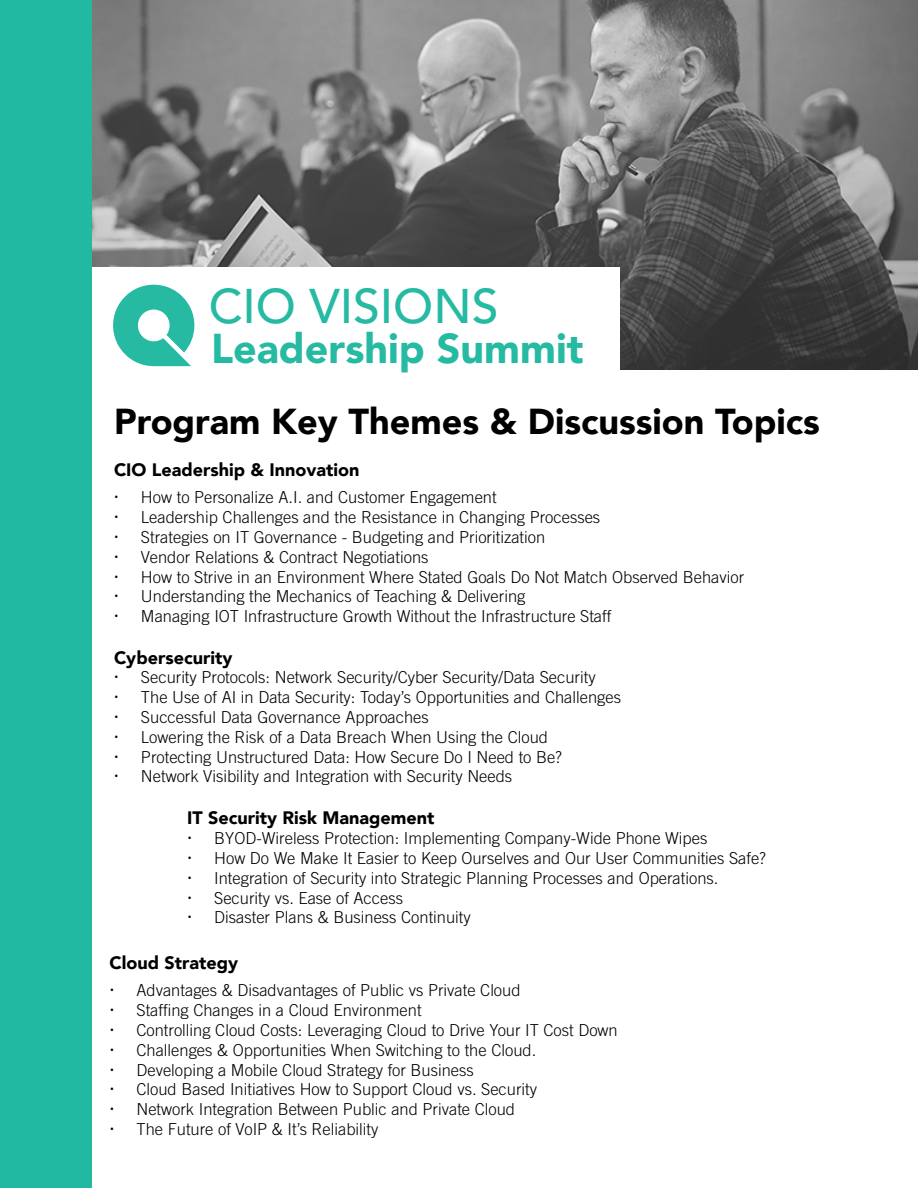
<style>
.page{position:relative;width:918px;height:1188px;background:#fff}
.page>*{position:absolute;margin:0;border:0;box-sizing:border-box;transform-origin:0 0}
.t1{font:500 48.3px "Avenir";color:#25baa1}
.t2{font:900 41.25px "Avenir";color:#25baa1}
.t3{font:900 36px "Avenir";color:#000}
.t4{font:900 18px "Avenir";color:#000}
.t5{font:300 16.5px/19.8px "Trade Gothic LT Std";color:#000}
</style>
<div class="page">
<img style="left:92px;top:0;width:826px;height:370px">
<div style="left:0;top:0;width:92px;height:1188px;background:#21b9a2"></div>
<div style="left:92px;top:267px;width:527px;height:130px;background:#fff"></div>
<svg style="left:113px;top:285px;width:81px;height:81px"></svg>
<h1 class="t1" style="left:209px;top:264px;width:291px">CIO VISIONS</h1>
<h2 class="t2" style="left:211px;top:314px;width:374px">Leadership Summit</h2>
<h3 class="t3" style="left:114px;top:390px;width:707px">Program Key Themes &amp; Discussion Topics</h3>
<p class="t4" style="left:114px;top:455px;width:247px">CIO Leadership &amp; Innovation</p>
<p class="t5" style="left:141px;top:487px;width:605px">How to Personalize A.I. and Customer Engagement<br>Leadership Challenges and the Resistance in Changing Processes<br>Strategies on IT Governance - Budgeting and Prioritization<br>Vendor Relations &amp; Contract Negotiations<br>How to Strive in an Environment Where Stated Goals Do Not Match Observed Behavior Understanding the Mechanics of Teaching &amp; Delivering<br>Managing IOT Infrastructure Growth Without the Infrastructure Staff</p>
<p class="t4" style="left:114px;top:642px;width:120px">Cybersecurity</p>
<p class="t5" style="left:141px;top:667px;width:482px">Security Protocols: Network Security/Cyber Security/Data Security The Use of AI in Data Security: Today’s Opportunities and Challenges Successful Data Governance Approaches<br>Lowering the Risk of a Data Breach When Using the Cloud Protecting Unstructured Data: How Secure Do I Need to Be?<br>Network Visibility and Integration with Security Needs</p>
<p class="t4" style="left:187px;top:803px;width:249px">IT Security Risk Management</p>
<p class="t5" style="left:214px;top:828px;width:553px">BYOD-Wireless Protection: Implementing Company-Wide Phone Wipes<br>How Do We Make It Easier to Keep Ourselves and Our User Communities Safe?<br>Integration of Security into Strategic Planning Processes and Operations.<br>Security vs. Ease of Access<br>Disaster Plans &amp; Business Continuity</p>
<p class="t4" style="left:110px;top:948px;width:130px">Cloud Strategy</p>
<p class="t5" style="left:136px;top:980px;width:483px">Advantages &amp; Disadvantages of Public vs Private Cloud<br>Staffing Changes in a Cloud Environment<br>Controlling Cloud Costs: Leveraging Cloud to Drive Your IT Cost Down Challenges &amp; Opportunities When Switching to the Cloud.<br>Developing a Mobile Cloud Strategy for Business<br>Cloud Based Initiatives How to Support Cloud vs. Security<br>Network Integration Between Public and Private Cloud<br>The Future of VoIP &amp; It’s Reliability</p>
</div>
